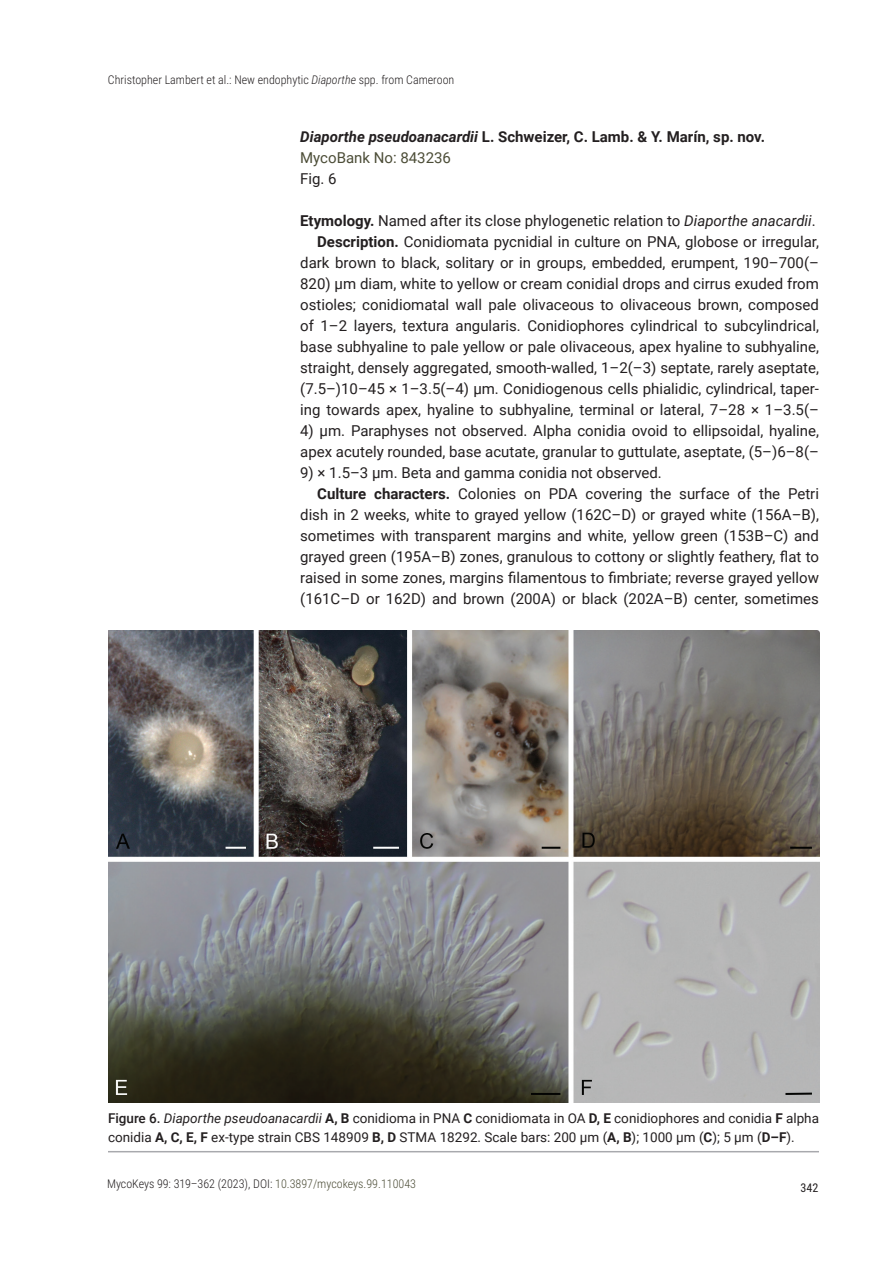
<style>
.page{position:relative;width:893px;height:1263px;background:#fff}
.page>*{position:absolute;margin:0;border:0;box-sizing:border-box;transform-origin:0 0}
.t1{font:15px/21px "Roboto";color:#231f20;text-align:right}
.t2{font:700 15px/21px "Roboto";color:#231f20}
.t3{font:13.5px/19.8px "Roboto";color:#231f20}
.t4{font:300 12px "Roboto Condensed";color:#231f20}
.t5{font:12px "Roboto Condensed";color:#231f20}
.s1{font-style:italic}
.s2{font-weight:400;color:#4c4d37}
.s3{font-weight:700}
.s4{font-weight:500}
.s5{color:#4c4d37}
</style>
<div class="page">
<img style="left:108px;top:630px;width:711px;height:472px">
<hr style="left:108px;top:1151px;width:711px;height:1px;background:#a8a9ad">
<p class="t4" style="left:108px;top:71px;width:348px">Christopher Lambert et al.: New endophytic <span class="s1">Diaporthe</span> spp. from Cameroon</p>
<p class="t2" style="left:300px;top:125px;width:466px"><span class="s1">Diaporthe pseudoanacardii</span> L. Schweizer, C. Lamb. &amp; Y. Marín, sp. nov.<br><span class="s2">MycoBank No: 843236</span></p>
<p class="t1" style="left:300px;top:167px;width:38px">Fig. 6</p>
<p class="t1" style="left:300px;top:209px;width:520px"><span class="s3">Etymology.</span> Named after its close phylogenetic relation to <span class="s1">Diaporthe anacardii</span>.<br><span class="s3">Description.</span> Conidiomata pycnidial in culture on PNA, globose or irregular, dark brown to black, solitary or in groups, embedded, erumpent, 190–700(– 820) μm diam, white to yellow or cream conidial drops and cirrus exuded from ostioles; conidiomatal wall pale olivaceous to olivaceous brown, composed of 1–2 layers, textura angularis. Conidiophores cylindrical to subcylindrical, base subhyaline to pale yellow or pale olivaceous, apex hyaline to subhyaline, straight, densely aggregated, smooth-walled, 1–2(–3) septate, rarely aseptate, (7.5–)10–45 × 1–3.5(–4) μm. Conidiogenous cells phialidic, cylindrical, taper&shy;ing towards apex, hyaline to subhyaline, terminal or lateral, 7–28 × 1–3.5(–</p>
<p class="t1" style="left:300px;top:419px;width:520px;text-align:left">4) μm. Paraphyses not observed. Alpha conidia ovoid to ellipsoidal, hyaline, apex acutely rounded, base acutate, granular to guttulate, aseptate, (5–)6–8(–</p>
<p class="t1" style="left:300px;top:461px;width:363px">9) × 1.5–3 μm. Beta and gamma conidia not observed.</p>
<p class="t1" style="left:317px;top:482px;width:503px"><span class="s3">Culture characters.</span> Colonies on PDA covering the surface of the Petri</p>
<p class="t1" style="left:300px;top:503px;width:520px">dish in 2 weeks, white to grayed yellow (162C–D) or grayed white (156A–B),</p>
<p class="t1" style="left:300px;top:524px;width:520px">sometimes with transparent margins and white, yellow green (153B–C) and</p>
<p class="t1" style="left:300px;top:545px;width:520px">grayed green (195A–B) zones, granulous to cottony or slightly feathery, flat to</p>
<p class="t1" style="left:300px;top:566px;width:520px">raised in some zones, margins filamentous to fimbriate; reverse grayed yellow</p>
<p class="t1" style="left:300px;top:587px;width:520px">(161C–D or 162D) and brown (200A) or black (202A–B) center, sometimes</p>
<p class="t3" style="left:108px;top:1107px;width:712px"><span class="s4">Figure 6.</span> <span class="s1">Diaporthe pseudoanacardii</span> <span class="s3">A, B</span> conidioma in PNA <span class="s3">C</span> conidiomata in OA <span class="s3">D, E</span> conidiophores and conidia <span class="s3">F</span> alpha conidia <span class="s3">A, C, E, F</span> ex-type strain CBS 148909 <span class="s3">B, D</span> STMA 18292. Scale bars: 200 μm (<span class="s3">A, B</span>); 1000 μm (<span class="s3">C</span>); 5 μm (<span class="s3">D–F</span>).</p>
<p class="t4" style="left:107px;top:1175px;width:310px">MycoKeys 99: 319–362 (2023), DOI: <span class="s5">10.3897/mycokeys.99.110043</span></p>
<p class="t5" style="left:801px;top:1179px;width:19px">342</p>
</div>
